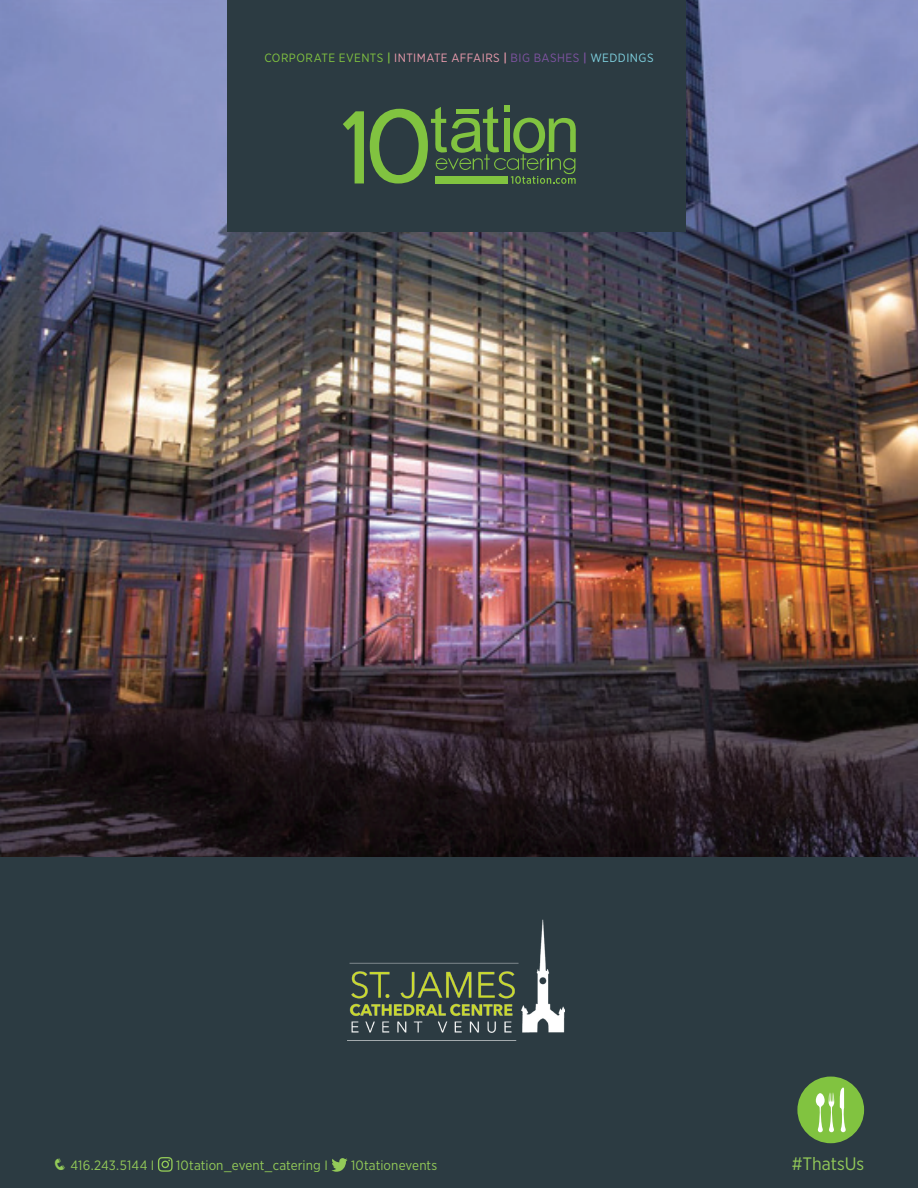
<style>
.page{position:relative;width:918px;height:1188px;background:#fff}
.page>*{position:absolute;margin:0;border:0;box-sizing:border-box;transform-origin:0 0}
.t1{font:18px "Gotham Narrow";letter-spacing:-.005em;color:#93ca58}
.t2{font:13.5px "Gotham Narrow";letter-spacing:.005em;color:#93ca58}
.t3{font:12px "Gotham Narrow";letter-spacing:.04em;color:#81c340}
.s1{font-weight:500}
.s2{color:#ea9bad}
.s3{font-weight:500;color:#ea9bad}
.s4{color:#7f53a2}
.s5{font-weight:500;color:#7f53a2}
.s6{color:#7fd1e0}
</style>
<div class="page">
<img style="left:0;top:1px;width:918px;height:857px">
<div style="left:0;top:858px;width:918px;height:330px;background:#2c3b42"></div>
<div style="left:228px;top:1px;width:458px;height:231px;background:#2c3b42"></div>
<svg style="left:343px;top:111px;width:21px;height:72px"></svg>
<svg style="left:370px;top:106px;width:206px;height:78px"></svg>
<svg style="left:158px;top:1157px;width:15px;height:15px"></svg>
<svg style="left:331px;top:1158px;width:17px;height:14px"></svg>
<div style="left:797px;top:1077px;width:67px;height:66px;background:#81c340;border-radius:50%"></div>
<svg style="left:816px;top:1087px;width:30px;height:45px"></svg>
<img style="left:347px;top:919px;width:218px;height:122px">
<p class="t3" style="left:264px;top:51px;width:391px">CORPORATE EVENTS <span class="s1">|</span> <span class="s2">INTIMATE AFFAIRS</span> <span class="s3">|</span> <span class="s4">BIG BASHES</span> <span class="s5">|</span> <span class="s6">WEDDINGS</span></p>
<p class="t2" style="left:54px;top:1157px;width:102px">❑ 416.243.5144 I</p>
<p class="t2" style="left:176px;top:1157px;width:153px">10tation_event_catering I</p>
<p class="t2" style="left:351px;top:1157px;width:88px">10tationevents</p>
<h1 class="t1" style="left:792px;top:1153px;width:74px">#ThatsUs</h1>
</div>
